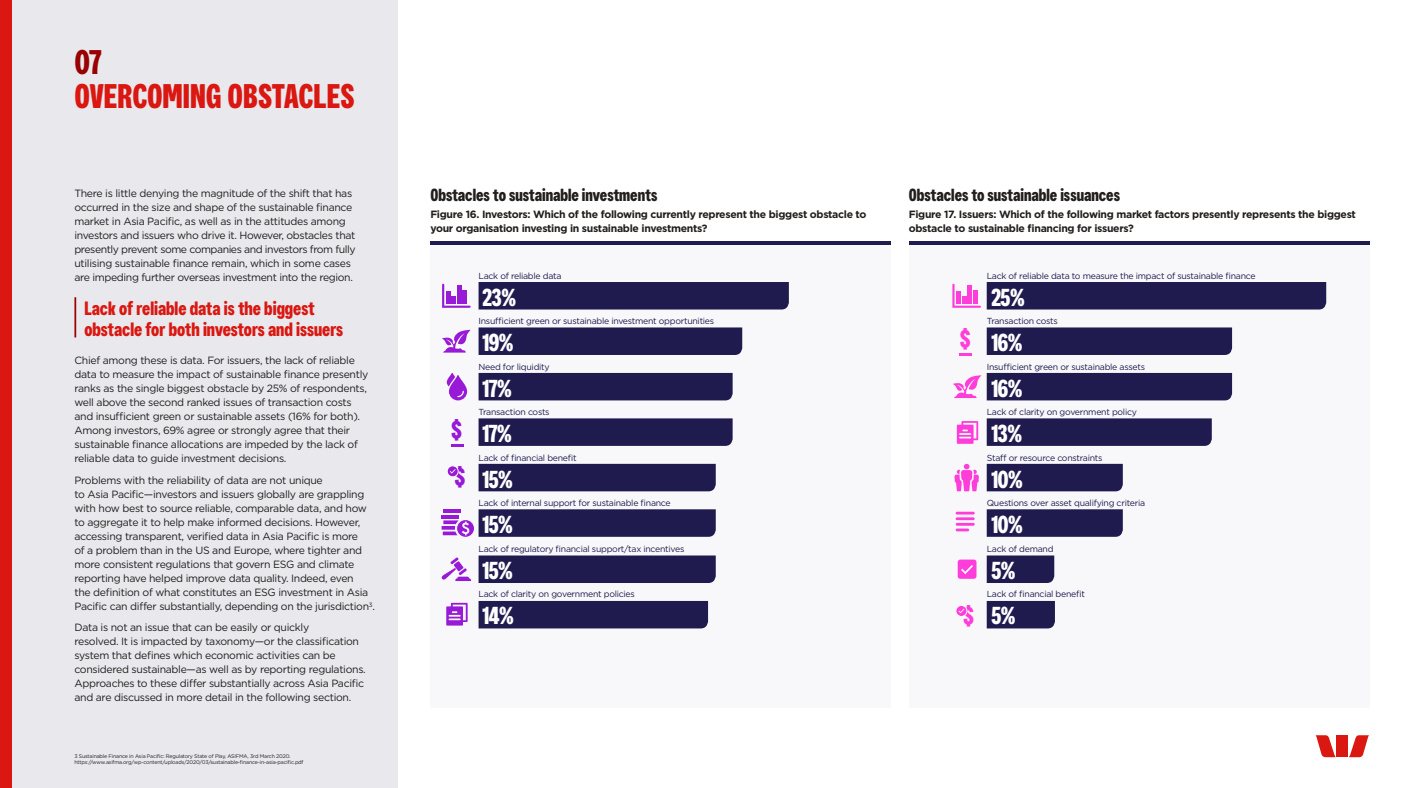
<style>
.page{position:relative;width:1401px;height:788px;background:#fff}
.page>*{position:absolute;margin:0;border:0;box-sizing:border-box;transform-origin:0 0}
.t1{font:700 34.12px "Westpac";color:#da1710}
.t2{font:700 34.12px "Westpac";color:#900}
.t3{font:700 26.25px "Westpac";color:#ff3ddb}
.t4{font:700 26.25px "Westpac";color:#991ad6}
.t5{font:700 24.5px/45.5px "Westpac";letter-spacing:-.03em;color:#fff}
.t6{font:700 19.25px/21px "Westpac";color:#da1710}
.t7{font:700 17.5px "Westpac";color:#211e1c}
.t8{font:10.5px/14px "Gotham";letter-spacing:-.03em;color:#211e1c}
.t9{font:700 10.5px/14px "Gotham";letter-spacing:-.03em;color:#211e1c}
.t10{font:8.75px "Gotham";letter-spacing:-.03em;color:#1f1b4f}
.t11{font:5.25px/6.1px "Gotham";letter-spacing:-.03em;color:#211e1c}
</style>
<div class="page">
<div style="left:0;top:0;width:397px;height:788px;background:#e8e8ed"></div>
<div style="left:0;top:0;width:12px;height:788px;background:#da1710"></div>
<hr style="left:74px;top:297px;width:2px;height:40px;background:#900">
<div style="left:430px;top:245px;width:460px;height:462px;background:#f8f8fa"></div>
<div style="left:908px;top:245px;width:460px;height:462px;background:#f8f8fa"></div>
<hr style="left:430px;top:242px;width:460px;height:3px;background:#1f1b4f">
<hr style="left:908px;top:242px;width:460px;height:3px;background:#1f1b4f">
<div style="left:478px;top:282px;width:310px;height:27px;background:#1f1b4f"></div>
<div style="left:986px;top:282px;width:339px;height:27px;background:#1f1b4f"></div>
<div style="left:478px;top:327px;width:264px;height:28px;background:#1f1b4f"></div>
<div style="left:986px;top:327px;width:245px;height:28px;background:#1f1b4f"></div>
<div style="left:478px;top:373px;width:254px;height:27px;background:#1f1b4f"></div>
<div style="left:478px;top:464px;width:237px;height:27px;background:#1f1b4f"></div>
<div style="left:986px;top:464px;width:136px;height:27px;background:#1f1b4f"></div>
<div style="left:478px;top:555px;width:237px;height:28px;background:#1f1b4f"></div>
<div style="left:986px;top:555px;width:68px;height:28px;background:#1f1b4f"></div>
<svg style="left:478px;top:418px;width:254px;height:28px"></svg>
<svg style="left:986px;top:418px;width:225px;height:28px"></svg>
<div style="left:986px;top:509px;width:136px;height:27px;background:#1f1b4f"></div>
<div style="left:478px;top:601px;width:230px;height:27px;background:#1f1b4f"></div>
<div style="left:986px;top:601px;width:68px;height:27px;background:#1f1b4f"></div>
<svg style="left:446px;top:373px;width:21px;height:27px"></svg>
<svg style="left:959px;top:353px;width:13px;height:2px"></svg>
<svg style="left:451px;top:444px;width:12px;height:2px"></svg>
<svg style="left:953px;top:373px;width:278px;height:27px"></svg>
<svg style="left:442px;top:330px;width:28px;height:22px"></svg>
<svg style="left:956px;top:421px;width:22px;height:23px"></svg>
<svg style="left:446px;top:602px;width:21px;height:23px"></svg>
<svg style="left:955px;top:511px;width:19px;height:20px"></svg>
<svg style="left:954px;top:464px;width:24px;height:27px"></svg>
<div style="left:957px;top:559px;width:19px;height:19px;background:#ff3ddb;border-radius:3px"></div>
<svg style="left:961px;top:565px;width:11px;height:9px"></svg>
<svg style="left:955px;top:605px;width:11px;height:11px"></svg>
<div style="left:955px;top:605px;width:12px;height:12px;border:1px solid #fff;border-radius:50%"></div>
<svg style="left:958px;top:608px;width:6px;height:5px"></svg>
<svg style="left:447px;top:466px;width:11px;height:11px"></svg>
<div style="left:446px;top:465px;width:12px;height:12px;border:1px solid #fff;border-radius:50%"></div>
<svg style="left:449px;top:469px;width:6px;height:4px"></svg>
<svg style="left:441px;top:557px;width:30px;height:24px"></svg>
<svg style="left:952px;top:284px;width:28px;height:24px"></svg>
<svg style="left:442px;top:284px;width:28px;height:24px"></svg>
<svg style="left:441px;top:509px;width:274px;height:27px"></svg>
<svg style="left:1315px;top:735px;width:20px;height:22px"></svg>
<svg style="left:1349px;top:735px;width:19px;height:22px"></svg>
<div style="left:1336px;top:735px;width:11px;height:22px;background:#da1710"></div>
<h1 class="t2" style="left:74px;top:42px;width:29px">07</h1>
<h1 class="t1" style="left:74px;top:75px;width:282px">OVERCOMING OBSTACLES</h1>
<p class="t8" style="left:74px;top:186px;width:282px">There is little denying the magnitude of the shift that has occurred in the size and shape of the sustainable finance market in Asia Pacific, as well as in the attitudes among investors and issuers who drive it. However, obstacles that presently prevent some companies and investors from fully utilising sustainable finance remain, which in some cases are impeding further overseas investment into the region.</p>
<h3 class="t6" style="left:84px;top:297px;width:260px">Lack of reliable data is the biggest obstacle for both investors and issuers</h3>
<p class="t8" style="left:74px;top:353px;width:295px">Chief among these is data. For issuers, the lack of reliable data to measure the impact of sustainable finance presently ranks as the single biggest obstacle by 25% of respondents, well above the second ranked issues of transaction costs and insufficient green or sustainable assets (16% for both).<br>Among investors, 69% agree or strongly agree that their sustainable finance allocations are impeded by the lack of reliable data to guide investment decisions.</p>
<p class="t8" style="left:74px;top:473px;width:302px">Problems with the reliability of data are not unique<br>to Asia Pacific—investors and issuers globally are grappling with how best to source reliable, comparable data, and how to aggregate it to help make informed decisions. However, accessing transparent, verified data in Asia Pacific is more<br>of a problem than in the US and Europe, where tighter and more consistent regulations that govern ESG and climate reporting have helped improve data quality. Indeed, even<br>the definition of what constitutes an ESG investment in Asia Pacific can differ substantially, depending on the jurisdiction<sup>3</sup>.</p>
<p class="t8" style="left:74px;top:620px;width:293px">Data is not an issue that can be easily or quickly<br>resolved. It is impacted by taxonomy—or the classification system that defines which economic activities can be considered sustainable—as well as by reporting regulations.<br>Approaches to these differ substantially across Asia Pacific and are discussed in more detail in the following section.</p>
<p class="t11" style="left:74px;top:752px;width:230px">3 Sustainable Finance in Asia Pacific: Regulatory State of Play, ASIFMA, 3rd March 2020. https://www.asifma.org/wp-content/uploads/2020/03/sustainable-finance-in-asia-pacific.pdf</p>
<h3 class="t7" style="left:430px;top:185px;width:228px">Obstacles to sustainable investments</h3>
<h3 class="t7" style="left:908px;top:185px;width:213px">Obstacles to sustainable issuances</h3>
<p class="t9" style="left:430px;top:207px;width:437px">Figure 16. Investors: Which of the following currently represent the biggest obstacle to your organisation investing in sustainable investments?</p>
<p class="t9" style="left:908px;top:207px;width:448px">Figure 17. Issuers: Which of the following market factors presently represents the biggest obstacle to sustainable financing for issuers?</p>
<h2 class="t4" style="left:451px;top:414px;width:12px">$</h2>
<h2 class="t4" style="left:454px;top:460px;width:12px">$</h2>
<p class="t10" style="left:478px;top:270px;width:84px">Lack of reliable data</p>
<p class="t10" style="left:478px;top:315px;width:237px">Insufficient green or sustainable investment opportunities</p>
<p class="t10" style="left:478px;top:361px;width:73px">Need for liquidity</p>
<p class="t10" style="left:478px;top:406px;width:73px">Transaction costs</p>
<p class="t10" style="left:478px;top:452px;width:100px">Lack of financial benefit</p>
<p class="t10" style="left:478px;top:497px;width:194px">Lack of internal support for sustainable finance</p>
<p class="t10" style="left:478px;top:543px;width:207px">Lack of regulatory financial support/tax incentives</p>
<p class="t10" style="left:478px;top:588px;width:158px">Lack of clarity on government policies</p>
<h3 class="t5" style="left:482px;top:274px;width:35px">23%<br>19%<br>17%<br>17%<br>15%<br>15%<br>15%<br>14%</h3>
<h2 class="t3" style="left:959px;top:323px;width:12px">$</h2>
<h2 class="t3" style="left:963px;top:600px;width:12px">$</h2>
<p class="t10" style="left:986px;top:270px;width:270px">Lack of reliable data to measure the impact of sustainable finance</p>
<p class="t10" style="left:986px;top:315px;width:73px">Transaction costs</p>
<p class="t10" style="left:986px;top:361px;width:160px">Insufficient green or sustainable assets</p>
<p class="t10" style="left:986px;top:406px;width:152px">Lack of clarity on government policy</p>
<p class="t10" style="left:986px;top:452px;width:117px">Staff or resource constraints</p>
<p class="t10" style="left:986px;top:497px;width:160px">Questions over asset qualifying criteria</p>
<p class="t10" style="left:986px;top:543px;width:68px">Lack of demand</p>
<p class="t10" style="left:986px;top:588px;width:100px">Lack of financial benefit</p>
<h3 class="t5" style="left:991px;top:274px;width:35px">25%<br>16%<br>16%<br>13%<br>10%<br>10%<br>5%<br>5%</h3>
</div>
